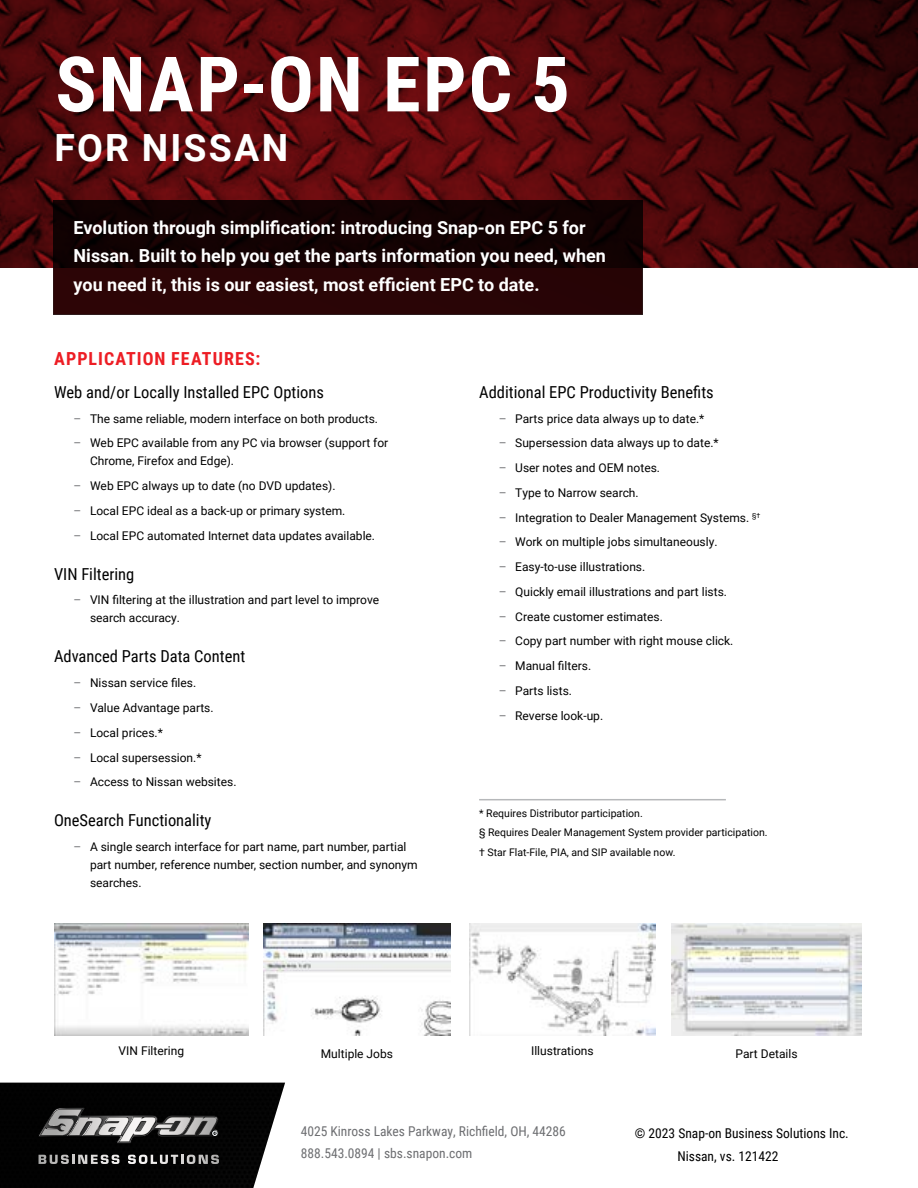
<style>
.page{position:relative;width:918px;height:1188px;background:#fff}
.page>*{position:absolute;margin:0;border:0;box-sizing:border-box;transform-origin:0 0}
.t1{font:700 76.5px "Roboto Condensed";letter-spacing:.03em;color:#fff}
.t2{font:700 37.5px "Roboto";letter-spacing:.06em;color:#fff}
.t3{font:700 18px/28.5px "Roboto";color:#fff}
.t4{font:700 18px "Roboto Condensed";letter-spacing:.055em;color:#ed1d24}
.t5{font:16.5px "Roboto Condensed";color:#000}
.t6{font:13.5px/22.5px "Roboto Condensed";color:#6d6e71}
.t7{font:13.5px/23.2px "Roboto Condensed";color:#000}
.t8{font:12px/18px "Roboto";color:#000}
.t9{font:10.5px/19.4px "Roboto";color:#000}
.s1{color:#6d6e71}
</style>
<div class="page">
<img style="left:470px;top:924px;width:185px;height:112px">
<svg style="left:0;top:0;width:918px;height:268px;background:#4c080b"></svg>
<hr style="left:479px;top:799px;width:247px;height:1px;background:#b6b8ba">
<img style="left:263px;top:924px;width:188px;height:112px">
<img style="left:55px;top:924px;width:193px;height:112px">
<img style="left:671px;top:924px;width:191px;height:112px">
<svg style="left:53px;top:200px;width:590px;height:114px;background:#1b0203"></svg>
<svg style="left:0;top:1083px;width:285px;height:105px;background:#282827"></svg>
<h1 class="t1" style="left:55px;top:31px;width:516px">SNAP-ON EPC 5</h1>
<h2 class="t2" style="left:55px;top:122px;width:235px">FOR NISSAN</h2>
<h3 class="t3" style="left:74px;top:213px;width:534px">Evolution through simplification: introducing Snap-on EPC 5 for<br>Nissan. Built to help you get the parts information you need, when you need it, this is our easiest, most efficient EPC to date.</h3>
<h3 class="t4" style="left:54px;top:346px;width:208px">APPLICATION FEATURES:</h3>
<h3 class="t5" style="left:54px;top:380px;width:271px">Web and/or Locally Installed EPC Options</h3>
<p class="t8" style="left:74px;top:409px;width:306px"><span class="s1">–</span> The same reliable, modern interface on both products.</p>
<p class="t8" style="left:90px;top:434px;width:300px;text-indent:-16px"><span class="s1">–</span> Web EPC available from any PC via browser (support for<br>Chrome, Firefox and Edge).</p>
<p class="t8" style="left:74px;top:476px;width:264px"><span class="s1">–</span> Web EPC always up to date (no DVD updates).</p>
<p class="t8" style="left:74px;top:501px;width:273px"><span class="s1">–</span> Local EPC ideal as a back-up or primary system.</p>
<p class="t8" style="left:74px;top:526px;width:303px"><span class="s1">–</span> Local EPC automated Internet data updates available.</p>
<h3 class="t5" style="left:54px;top:562px;width:82px">VIN Filtering</h3>
<p class="t8" style="left:90px;top:591px;width:291px;text-indent:-16px"><span class="s1">–</span> VIN filtering at the illustration and part level to improve search accuracy.</p>
<h3 class="t5" style="left:54px;top:645px;width:193px">Advanced Parts Data Content</h3>
<p class="t8" style="left:74px;top:674px;width:124px"><span class="s1">–</span> Nissan service files.</p>
<p class="t8" style="left:74px;top:698px;width:142px"><span class="s1">–</span> Value Advantage parts.</p>
<p class="t8" style="left:74px;top:723px;width:91px"><span class="s1">–</span> Local prices.*</p>
<p class="t8" style="left:74px;top:748px;width:130px"><span class="s1">–</span> Local supersession.*</p>
<p class="t8" style="left:74px;top:773px;width:165px"><span class="s1">–</span> Access to Nissan websites.</p>
<h3 class="t5" style="left:54px;top:809px;width:159px">OneSearch Functionality</h3>
<p class="t8" style="left:90px;top:837px;width:329px;text-indent:-16px"><span class="s1">–</span> A single search interface for part name, part number, partial part number, reference number, section number, and synonym searches.</p>
<h3 class="t5" style="left:479px;top:380px;width:236px">Additional EPC Productivity Benefits</h3>
<p class="t8" style="left:499px;top:409px;width:207px"><span class="s1">–</span> Parts price data always up to date.*</p>
<p class="t8" style="left:499px;top:434px;width:222px"><span class="s1">–</span> Supersession data always up to date.*</p>
<p class="t8" style="left:499px;top:458px;width:163px"><span class="s1">–</span> User notes and OEM notes.</p>
<p class="t8" style="left:499px;top:483px;width:141px"><span class="s1">–</span> Type to Narrow search.</p>
<p class="t8" style="left:499px;top:508px;width:263px"><span class="s1">–</span> Integration to Dealer Management Systems. <sup>§†</sup></p>
<p class="t8" style="left:499px;top:533px;width:220px"><span class="s1">–</span> Work on multiple jobs simultaneously.</p>
<p class="t8" style="left:499px;top:557px;width:148px"><span class="s1">–</span> Easy-to-use illustrations.</p>
<p class="t8" style="left:499px;top:582px;width:230px"><span class="s1">–</span> Quickly email illustrations and part lists.</p>
<p class="t8" style="left:499px;top:607px;width:166px"><span class="s1">–</span> Create customer estimates.</p>
<p class="t8" style="left:499px;top:632px;width:236px"><span class="s1">–</span> Copy part number with right mouse click.</p>
<p class="t8" style="left:499px;top:656px;width:94px"><span class="s1">–</span> Manual filters.</p>
<p class="t8" style="left:499px;top:681px;width:75px"><span class="s1">–</span> Parts lists.</p>
<p class="t8" style="left:499px;top:706px;width:106px"><span class="s1">–</span> Reverse look-up.</p>
<p class="t9" style="left:479px;top:803px;width:290px">* Requires Distributor participation.<br>§ Requires Dealer Management System provider participation. † Star Flat-File, PIA, and SIP available now.</p>
<p class="t8" style="left:119px;top:1041px;width:67px">VIN Filtering</p>
<p class="t8" style="left:531px;top:1041px;width:64px">Illustrations</p>
<p class="t8" style="left:736px;top:1045px;width:63px">Part Details</p>
<p class="t8" style="left:321px;top:1045px;width:74px">Multiple Jobs</p>
<p class="t6" style="left:301px;top:1119px;width:267px">4025 Kinross Lakes Parkway, Richfield, OH, 44286<br>888.543.0894 | sbs.snapon.com</p>
<p class="t7" style="left:677px;top:1121px;width:173px;text-indent:-43px">© 2023 Snap-on Business Solutions Inc.<br>Nissan, vs. 121422</p>
</div>
